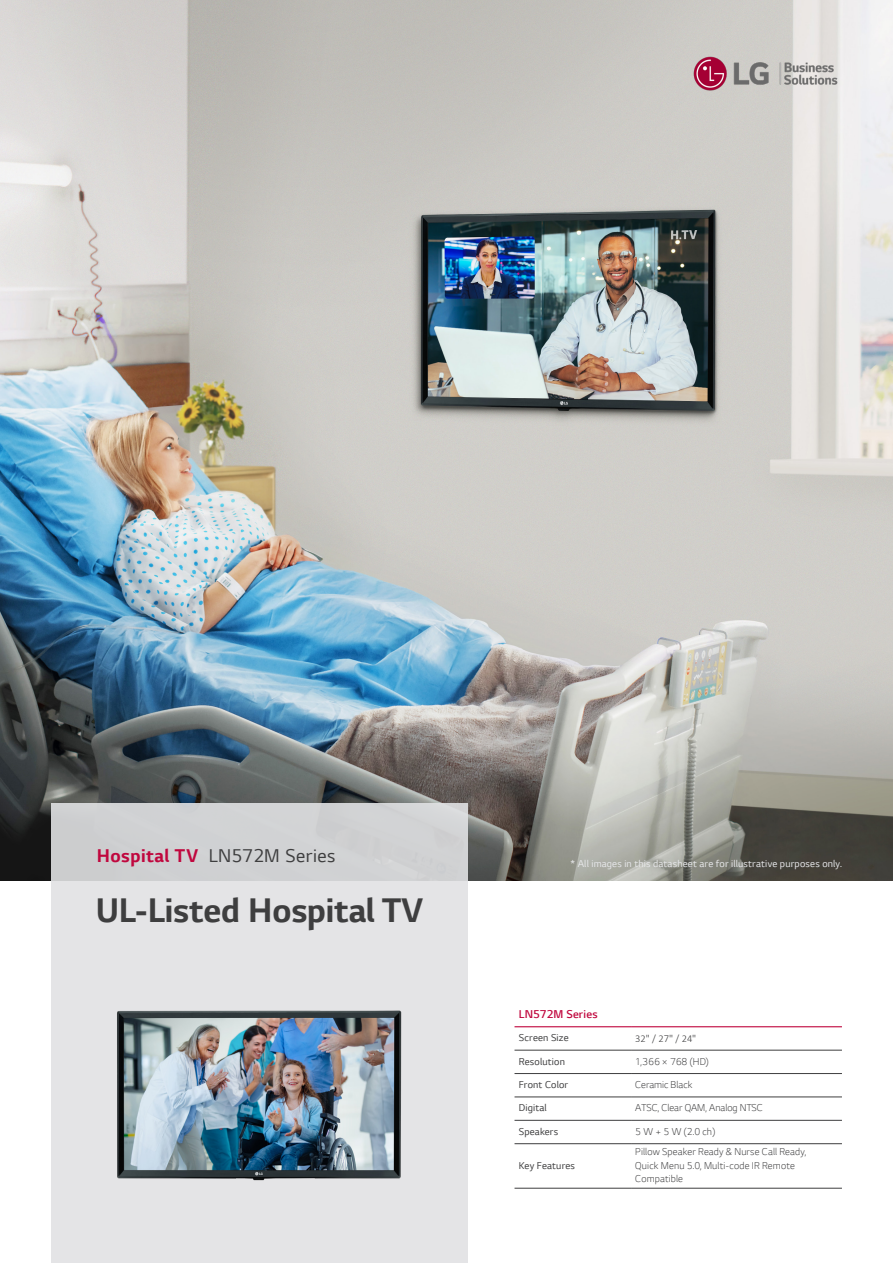
<style>
.page{position:relative;width:893px;height:1263px;background:#fff}
.page>*{position:absolute;margin:0;border:0;box-sizing:border-box;transform-origin:0 0}
.t1{font:700 36px "LG Smart";letter-spacing:-.005em;color:#3e3e3f}
.t2{font:19.5px "LG Smart";letter-spacing:.02em;color:#3e3e3f}
.t3{font:300 12px "LG Smart";letter-spacing:.015em;color:#c0073e}
.t4{font:300 10.5px/13.5px "LG Smart";letter-spacing:.01em;color:#3e3e3f}
.t5{font:10.5px "LG Smart";letter-spacing:.02em;color:#e6e7e9}
.t6{font:10.5px "LG Smart";letter-spacing:.015em;color:#3e3e3f}
.t7{font:300 10.5px "Calibri";color:#3e3e3f}
.s1{font-weight:700;color:#c0073e}
</style>
<div class="page">
<img style="left:0;top:0;width:893px;height:880px">
<div style="left:51px;top:804px;width:417px;height:459px;background:linear-gradient(to bottom,#d8d9db,#e9e9eb)"></div>
<hr style="left:514px;top:1050px;width:117px;height:1px;background:#3e3e3f">
<hr style="left:631px;top:1050px;width:211px;height:1px;background:#3e3e3f">
<hr style="left:514px;top:1073px;width:117px;height:1px;background:#3e3e3f">
<hr style="left:631px;top:1073px;width:211px;height:1px;background:#3e3e3f">
<hr style="left:514px;top:1097px;width:117px;height:1px;background:#3e3e3f">
<hr style="left:631px;top:1097px;width:211px;height:1px;background:#3e3e3f">
<hr style="left:514px;top:1188px;width:117px;height:1px;background:#3e3e3f">
<hr style="left:514px;top:1120px;width:117px;height:1px;background:#3e3e3f">
<hr style="left:631px;top:1120px;width:211px;height:1px;background:#3e3e3f">
<hr style="left:514px;top:1143px;width:117px;height:1px;background:#3e3e3f">
<hr style="left:631px;top:1143px;width:211px;height:1px;background:#3e3e3f">
<hr style="left:631px;top:1188px;width:211px;height:1px;background:#3e3e3f">
<hr style="left:514px;top:1026px;width:117px;height:1px;background:#c0073e">
<hr style="left:631px;top:1026px;width:211px;height:1px;background:#c0073e">
<img style="left:114px;top:1007px;width:291px;height:175px">
<img style="left:689px;top:53px;width:153px;height:42px">
<p class="t2" style="left:97px;top:843px;width:240px"><span class="s1">Hospital TV</span> LN572M Series</p>
<p class="t1" style="left:96px;top:886px;width:329px">UL-Listed Hospital TV</p>
<p class="t5" style="left:570px;top:857px;width:273px">* All images in this datasheet are for illustrative purposes only.</p>
<p class="t3" style="left:519px;top:1006px;width:80px">LN572M Series</p>
<p class="t6" style="left:519px;top:1031px;width:51px">Screen Size</p>
<p class="t7" style="left:635px;top:1032px;width:63px">32" / 27" / 24"</p>
<p class="t6" style="left:519px;top:1054px;width:48px">Resolution</p>
<p class="t4" style="left:635px;top:1054px;width:75px">1,366 × 768 (HD)</p>
<p class="t6" style="left:519px;top:1077px;width:51px">Front Color</p>
<p class="t4" style="left:635px;top:1077px;width:59px">Ceramic Black</p>
<p class="t6" style="left:519px;top:1101px;width:30px">Digital</p>
<p class="t4" style="left:635px;top:1101px;width:129px">ATSC, Clear QAM, Analog NTSC</p>
<p class="t6" style="left:519px;top:1124px;width:41px">Speakers</p>
<p class="t4" style="left:635px;top:1124px;width:82px">5 W + 5 W (2.0 ch)</p>
<p class="t6" style="left:519px;top:1158px;width:58px">Key Features</p>
<p class="t4" style="left:635px;top:1144px;width:172px">Pillow Speaker Ready &amp; Nurse Call Ready,</p>
<p class="t4" style="left:635px;top:1158px;width:161px">Quick Menu 5.0, Multi-code IR Remote<br>Compatible</p>
</div>
